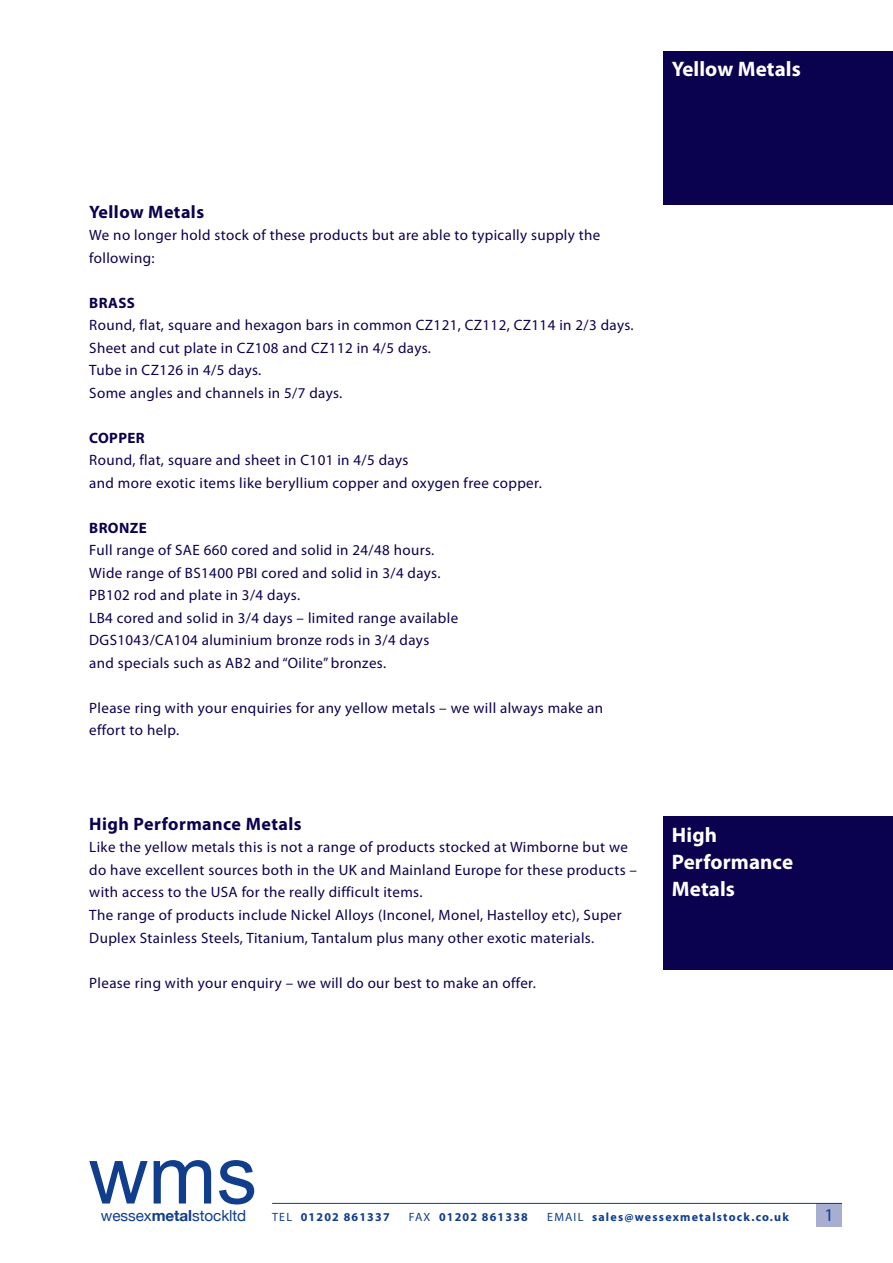
<style>
.page{position:relative;width:893px;height:1263px;background:#fff}
.page>*{position:absolute;margin:0;border:0;box-sizing:border-box;transform-origin:0 0}
.t1{font:700 21px/27px "Myriad Pro";letter-spacing:.005em;color:#fff}
.t2{font:700 18px "Myriad Pro";letter-spacing:.025em;color:#0a024e}
.t3{font:18px "Myriad Pro";color:#103d8c}
.t4{font:15.3px "Helvetica Neue";letter-spacing:-.005em;color:#103d8c}
.t5{font:15px/22.5px "Myriad Pro";letter-spacing:.025em;color:#0a024e}
.t6{font:700 15px "Myriad Pro";letter-spacing:.025em;color:#0a024e}
.t7{font:700 12px "Myriad Pro";letter-spacing:.1em;color:#103d8c}
.s1{font-weight:700}
.s2{font-weight:400}
</style>
<div class="page">
<div style="left:816px;top:1203px;width:26px;height:24px;background:#a8add2"></div>
<svg style="left:89px;top:1161px;width:59px;height:42px"></svg>
<svg style="left:154px;top:1160px;width:57px;height:43px"></svg>
<svg style="left:219px;top:1160px;width:35px;height:44px"></svg>
<hr style="left:272px;top:1203px;width:570px;height:1px;background:#103d8c">
<div style="left:663px;top:51px;width:230px;height:153px;background:#0a024e"></div>
<div style="left:663px;top:816px;width:230px;height:153px;background:#0a024e"></div>
<h1 class="t1" style="left:672px;top:55px;width:130px">Yellow Metals</h1>
<p class="t2" style="left:89px;top:200px;width:116px">Yellow Metals</p>
<p class="t5" style="left:89px;top:224px;width:513px">We no longer hold stock of these products but are able to typically supply the following:</p>
<p class="t6" style="left:89px;top:293px;width:47px">BRASS</p>
<p class="t5" style="left:89px;top:314px;width:546px">Round, flat, square and hexagon bars in common CZ121, CZ112, CZ114 in 2/3 days.<br>Sheet and cut plate in CZ108 and CZ112 in 4/5 days.<br>Tube in CZ126 in 4/5 days.<br>Some angles and channels in 5/7 days.</p>
<p class="t6" style="left:89px;top:428px;width:57px">COPPER</p>
<p class="t5" style="left:89px;top:449px;width:454px">Round, flat, square and sheet in C101 in 4/5 days<br>and more exotic items like beryllium copper and oxygen free copper.</p>
<p class="t6" style="left:89px;top:518px;width:59px">BRONZE</p>
<p class="t5" style="left:89px;top:539px;width:370px">Full range of SAE 660 cored and solid in 24/48 hours.<br>Wide range of BS1400 PBI cored and solid in 3/4 days.<br>PB102 rod and plate in 3/4 days.<br>LB4 cored and solid in 3/4 days – limited range available DGS1043/CA104 aluminium bronze rods in 3/4 days<br>and specials such as AB2 and “Oilite” bronzes.</p>
<p class="t5" style="left:89px;top:696px;width:515px">Please ring with your enquiries for any yellow metals – we will always make an effort to help.</p>
<p class="t2" style="left:89px;top:812px;width:214px">High Performance Metals</p>
<p class="t5" style="left:89px;top:836px;width:549px">Like the yellow metals this is not a range of products stocked at Wimborne but we do have excellent sources both in the UK and Mainland Europe for these products – with access to the USA for the really difficult items.<br>The range of products include Nickel Alloys (Inconel, Monel, Hastelloy etc), Super Duplex Stainless Steels, Titanium, Tantalum plus many other exotic materials.</p>
<p class="t5" style="left:89px;top:971px;width:448px">Please ring with your enquiry – we will do our best to make an offer.</p>
<h1 class="t1" style="left:672px;top:820px;width:123px">High<br>Performance<br>Metals</h1>
<p class="t4" style="left:101px;top:1206px;width:147px">wessex<span class="s1">metal</span>stockltd</p>
<p class="t7" style="left:272px;top:1209px;width:119px"><span class="s2">TEL</span> 01202 861337</p>
<p class="t7" style="left:409px;top:1209px;width:120px"><span class="s2">FAX</span> 01202 861338</p>
<p class="t7" style="left:547px;top:1209px;width:243px"><span class="s2">EMAIL</span> sales@wessexmetalstock.co.uk</p>
<p class="t3" style="left:825px;top:1203px;width:11px">1</p>
</div>
